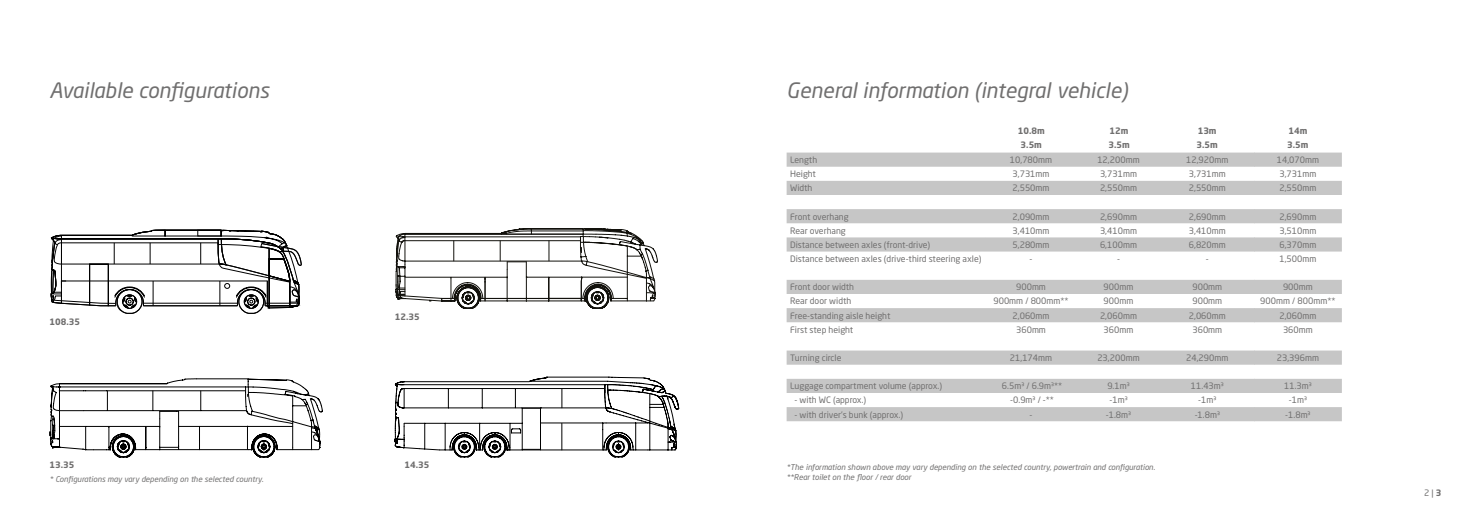
<style>
.page{position:relative;width:1474px;height:521px;background:#fff}
.page>*{position:absolute;margin:0;border:0;box-sizing:border-box;transform-origin:0 0}
.t1{font:italic 21px "Neo Sans Std";color:#706f6f}
.t2{font:8.75px/14.2px "Neo Sans Std";color:#706f6f;text-align:center}
.t3{font:700 8.75px/14.1px "Neo Sans Std";color:#706f6f}
.t4{font:italic 7.88px/10.5px "Neo Sans Std";color:#706f6f}
.s1{font-weight:700}
</style>
<div class="page">
<svg style="left:50px;top:378px;width:273px;height:79px"></svg>
<svg style="left:395px;top:228px;width:263px;height:81px"></svg>
<svg style="left:51px;top:230px;width:251px;height:84px"></svg>
<hr style="left:144px;top:303px;width:93px;height:1px;background:#000">
<hr style="left:143px;top:306px;width:94px;height:1px;background:#000">
<svg style="left:786px;top:153px;width:467px;height:268px"></svg>
<svg style="left:1253px;top:153px;width:88px;height:268px"></svg>
<svg style="left:394px;top:376px;width:285px;height:81px"></svg>
<h1 class="t1" style="left:50px;top:77px;width:221px">Available configurations</h1>
<p class="t3" style="left:50px;top:315px;width:32px">108.35</p>
<p class="t3" style="left:395px;top:310px;width:26px">12.35</p>
<p class="t3" style="left:50px;top:458px;width:26px">13.35</p>
<p class="t3" style="left:404px;top:458px;width:26px">14.35</p>
<p class="t4" style="left:50px;top:474px;width:215px">* Configurations may vary depending on the selected country.</p>
<h1 class="t1" style="left:786px;top:77px;width:343px">General information (integral vehicle)</h1>
<p class="t3" style="left:1017px;top:124px;width:28px">10.8m</p>
<p class="t3" style="left:1109px;top:124px;width:20px">12m</p>
<p class="t3" style="left:1197px;top:124px;width:20px">13m</p>
<p class="t3" style="left:1020px;top:138px;width:23px">3.5m</p>
<p class="t3" style="left:1108px;top:138px;width:23px">3.5m</p>
<p class="t3" style="left:1196px;top:138px;width:23px">3.5m</p>
<p class="t2" style="left:790px;top:153px;width:29px">Length</p>
<p class="t2" style="left:1009px;top:153px;width:44px">10,780mm</p>
<p class="t2" style="left:1097px;top:153px;width:44px">12,200mm</p>
<p class="t2" style="left:1186px;top:153px;width:44px">12,920mm</p>
<p class="t2" style="left:790px;top:167px;width:27px">Height</p>
<p class="t2" style="left:1012px;top:167px;width:39px">3,731mm</p>
<p class="t2" style="left:1099px;top:167px;width:39px">3,731mm</p>
<p class="t2" style="left:1188px;top:167px;width:39px">3,731mm</p>
<p class="t2" style="left:790px;top:181px;width:24px">Width</p>
<p class="t2" style="left:1012px;top:181px;width:39px">2,550mm</p>
<p class="t2" style="left:1099px;top:181px;width:39px">2,550mm</p>
<p class="t2" style="left:1188px;top:181px;width:39px">2,550mm</p>
<p class="t2" style="left:790px;top:209px;width:60px">Front overhang</p>
<p class="t2" style="left:1012px;top:209px;width:39px">2,090mm</p>
<p class="t2" style="left:1099px;top:209px;width:39px">2,690mm</p>
<p class="t2" style="left:1188px;top:209px;width:39px">2,690mm</p>
<p class="t2" style="left:790px;top:223px;width:57px">Rear overhang</p>
<p class="t2" style="left:1012px;top:223px;width:39px">3,410mm</p>
<p class="t2" style="left:1099px;top:223px;width:39px">3,410mm</p>
<p class="t2" style="left:1188px;top:223px;width:39px">3,410mm</p>
<p class="t2" style="left:790px;top:237px;width:142px">Distance between axles (front-drive)</p>
<p class="t2" style="left:1012px;top:237px;width:39px">5,280mm</p>
<p class="t2" style="left:1099px;top:237px;width:39px">6,100mm</p>
<p class="t2" style="left:1188px;top:237px;width:39px">6,820mm</p>
<p class="t2" style="left:790px;top:251px;width:193px">Distance between axles (drive-third steering axle)</p>
<p class="t2" style="left:1029px;top:251px;width:4px">-</p>
<p class="t2" style="left:1117px;top:251px;width:4px">-</p>
<p class="t2" style="left:1205px;top:251px;width:4px">-</p>
<p class="t2" style="left:790px;top:280px;width:66px">Front door width</p>
<p class="t2" style="left:1016px;top:280px;width:31px">900mm</p>
<p class="t2" style="left:1103px;top:280px;width:31px">900mm</p>
<p class="t2" style="left:1192px;top:280px;width:31px">900mm</p>
<p class="t2" style="left:790px;top:294px;width:63px">Rear door width</p>
<p class="t2" style="left:993px;top:294px;width:77px">900mm / 800mm**</p>
<p class="t2" style="left:1103px;top:294px;width:31px">900mm</p>
<p class="t2" style="left:1192px;top:294px;width:31px">900mm</p>
<p class="t2" style="left:790px;top:308px;width:102px">Free-standing aisle height</p>
<p class="t2" style="left:1012px;top:308px;width:39px">2,060mm</p>
<p class="t2" style="left:1099px;top:308px;width:39px">2,060mm</p>
<p class="t2" style="left:1188px;top:308px;width:39px">2,060mm</p>
<p class="t2" style="left:790px;top:322px;width:65px">First step height</p>
<p class="t2" style="left:1016px;top:322px;width:31px">360mm</p>
<p class="t2" style="left:1103px;top:322px;width:31px">360mm</p>
<p class="t2" style="left:1192px;top:322px;width:31px">360mm</p>
<p class="t2" style="left:790px;top:350px;width:53px">Turning circle</p>
<p class="t2" style="left:1009px;top:350px;width:44px">21,174mm</p>
<p class="t2" style="left:1097px;top:350px;width:44px">23,200mm</p>
<p class="t2" style="left:1186px;top:350px;width:44px">24,290mm</p>
<p class="t2" style="left:790px;top:379px;width:153px">Luggage compartment volume (approx.)</p>
<p class="t2" style="left:1002px;top:379px;width:62px">6.5m³ / 6.9m³**</p>
<p class="t2" style="left:1107px;top:379px;width:24px">9.1m³</p>
<p class="t2" style="left:1190px;top:379px;width:34px">11.43m³</p>
<p class="t2" style="left:794px;top:393px;width:73px">- with WC (approx.)</p>
<p class="t2" style="left:1010px;top:393px;width:45px">-0.9m³ / -**</p>
<p class="t2" style="left:1109px;top:393px;width:20px">-1m³</p>
<p class="t2" style="left:1198px;top:393px;width:20px">-1m³</p>
<p class="t2" style="left:794px;top:407px;width:110px">- with driver’s bunk (approx.)</p>
<p class="t2" style="left:1029px;top:407px;width:4px">-</p>
<p class="t2" style="left:1105px;top:407px;width:27px">-1.8m³</p>
<p class="t2" style="left:1194px;top:407px;width:27px">-1.8m³</p>
<p class="t4" style="left:786px;top:462px;width:370px">*The information shown above may vary depending on the selected country, powertrain and configuration. **Rear toilet on the floor / rear door</p>
<p class="t3" style="left:1287px;top:124px;width:23px">14m<br>3.5m</p>
<p class="t2" style="left:1276px;top:153px;width:44px">14,070mm<br>3,731mm<br>2,550mm</p>
<p class="t2" style="left:1279px;top:209px;width:39px;text-align:justify">2,690mm 3,510mm 6,370mm 1,500mm</p>
<p class="t2" style="left:1260px;top:280px;width:77px">900mm<br>900mm / 800mm**<br>2,060mm<br>360mm</p>
<p class="t2" style="left:1276px;top:350px;width:44px">23,396mm</p>
<p class="t2" style="left:1284px;top:379px;width:29px">11.3m³ -1m³ -1.8m³</p>
<p class="t2" style="left:1423px;top:486px;width:19px">2 | <span class="s1">3</span></p>
</div>
